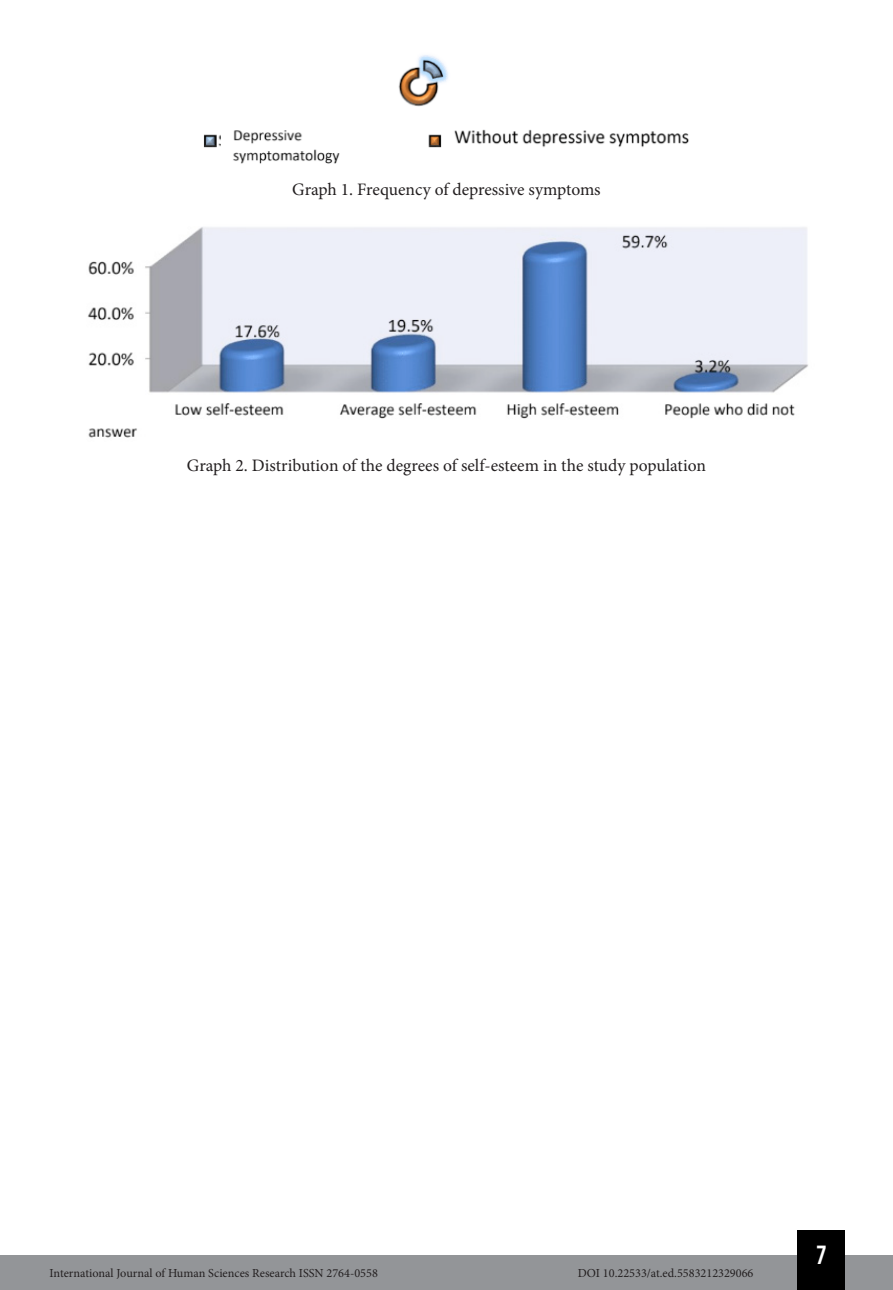
<style>
.page{position:relative;width:893px;height:1290px;background:#fff}
.page>*{position:absolute;margin:0;border:0;box-sizing:border-box;transform-origin:0 0}
.t1{font:26.25px "Bebas Kai";color:#fff}
.t2{font:17.5px "Minion Pro";letter-spacing:-.005em;color:#231f20}
.t3{font:12.25px "Minion Pro";color:#231f20}
</style>
<div class="page">
<div style="left:0;top:1255px;width:893px;height:35px;background:#939598"></div>
<div style="left:797px;top:1230px;width:48px;height:60px;background:#000"></div>
<img style="left:203px;top:55px;width:486px;height:109px">
<img style="left:88px;top:227px;width:720px;height:211px">
<p class="t2" style="left:292px;top:178px;width:310px">Graph 1. Frequency of depressive symptoms</p>
<p class="t2" style="left:187px;top:453px;width:520px">Graph 2. Distribution of the degrees of self-esteem in the study population</p>
<p class="t3" style="left:50px;top:1265px;width:330px">International Journal of Human Sciences Research ISSN 2764-0558</p>
<p class="t3" style="left:578px;top:1265px;width:177px">DOI 10.22533/at.ed.5583212329066</p>
<h1 class="t1" style="left:817px;top:1241px;width:11px">7</h1>
</div>
